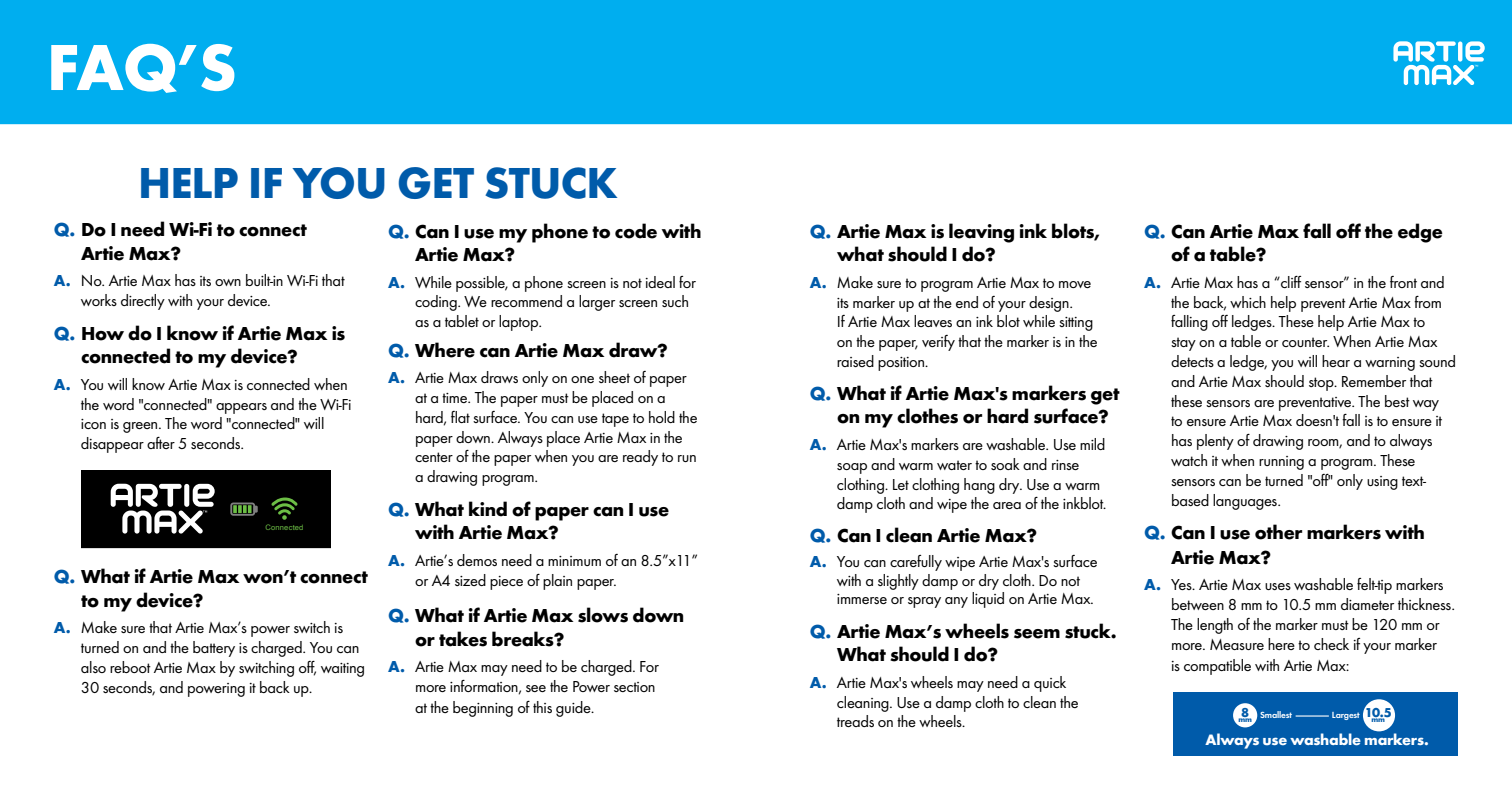
<style>
.page{position:relative;width:1512px;height:810px;background:#fff}
.page>*{position:absolute;margin:0;border:0;box-sizing:border-box;transform-origin:0 0}
.t1{font:700 67.5px "Function Pro";color:#fff}
.t2{font:700 45px "Function Pro";letter-spacing:-.02em;color:#005baa}
.t3{font:700 19.5px/23.4px "Function Pro";letter-spacing:-.02em;color:#000}
.t4{font:16.5px/19.8px "Function Pro";letter-spacing:-.02em;color:#000}
.t5{font:700 15.6px "Function Pro";letter-spacing:-.02em;color:#fff}
.t6{font:700 13.35px "Function Pro";color:#005baa}
.t7{font:600 9.3px "Function Pro";letter-spacing:-.02em;color:#fff}
.t8{font:700 7.8px "Function Pro";color:#005baa}
.t9{font:7.5px "Helvetica";letter-spacing:.025em;color:#6cbe45}
.s1{color:#005baa}
.s2{font-weight:700;color:#005baa}
</style>
<div class="page">
<div style="left:0;top:0;width:1512px;height:124px;background:#00aeef"></div>
<div style="left:81px;top:470px;width:249px;height:78px;background:#000"></div>
<svg style="left:111px;top:484px;width:104px;height:50px"></svg>
<svg style="left:271px;top:498px;width:27px;height:22px"></svg>
<svg style="left:230px;top:503px;width:28px;height:13px"></svg>
<div style="left:1174px;top:693px;width:284px;height:63px;background:#005baa"></div>
<div style="left:1233px;top:703px;width:24px;height:24px;background:#fff;border-radius:50%"></div>
<div style="left:1363px;top:699px;width:32px;height:32px;background:#fff;border-radius:50%"></div>
<hr style="left:1296px;top:715px;width:33px;height:2px;background:#fff">
<svg style="left:1393px;top:41px;width:92px;height:44px"></svg>
<h1 class="t1" style="left:47px;top:27px;width:192px">FAQ’S</h1>
<h2 class="t2" style="left:138px;top:155px;width:481px">HELP IF YOU GET STUCK</h2>
<p class="t3" style="left:81px;top:217px;width:227px;line-height:24px;text-indent:-27px"><span class="s1">Q.</span> Do I need Wi-Fi to connect<br>Artie Max?</p>
<p class="t4" style="left:81px;top:271px;width:265px;text-indent:-27px"><span class="s2">A.</span> No. Artie Max has its own built-in Wi-Fi that works directly with your device.</p>
<p class="t3" style="left:81px;top:321px;width:266px;text-indent:-27px"><span class="s1">Q.</span> How do I know if Artie Max is connected to my device?</p>
<p class="t4" style="left:81px;top:374px;width:272px;text-indent:-27px"><span class="s2">A.</span> You will know Artie Max is connected when the word "connected" appears and the Wi-Fi icon is green. The word "connected" will disappear after 5 seconds.</p>
<p class="t9" style="left:266px;top:522px;width:39px">Connected</p>
<p class="t3" style="left:81px;top:565px;width:288px;text-indent:-27px"><span class="s1">Q.</span> What if Artie Max won’t connect to my device?</p>
<p class="t4" style="left:81px;top:618px;width:286px;text-indent:-27px"><span class="s2">A.</span> Make sure that Artie Max’s power switch is turned on and the battery is charged. You can also reboot Artie Max by switching off, waiting 30 seconds, and powering it back up.</p>
<p class="t3" style="left:415px;top:219px;width:288px;text-indent:-27px"><span class="s1">Q.</span> Can I use my phone to code with<br>Artie Max?</p>
<p class="t4" style="left:415px;top:272px;width:282px;text-indent:-27px"><span class="s2">A.</span> While possible, a phone screen is not ideal for coding. We recommend a larger screen such as a tablet or laptop.</p>
<p class="t3" style="left:388px;top:338px;width:281px"><span class="s1">Q.</span> Where can Artie Max draw?</p>
<p class="t4" style="left:415px;top:368px;width:284px;text-indent:-27px"><span class="s2">A.</span> Artie Max draws only on one sheet of paper at a time. The paper must be placed on a hard, flat surface. You can use tape to hold the paper down. Always place Artie Max in the center of the paper when you are ready to run a drawing program.</p>
<p class="t3" style="left:415px;top:497px;width:256px;text-indent:-27px"><span class="s1">Q.</span> What kind of paper can I use with Artie Max?</p>
<p class="t4" style="left:415px;top:550px;width:284px;text-indent:-27px"><span class="s2">A.</span> Artie’s demos need a minimum of an 8.5”x11” or A4 sized piece of plain paper.</p>
<p class="t3" style="left:415px;top:604px;width:271px;text-indent:-27px"><span class="s1">Q.</span> What if Artie Max slows down or takes breaks?</p>
<p class="t4" style="left:388px;top:657px;width:272px;text-align:right"><span class="s2">A.</span> Artie Max may need to be charged. For more information, see the Power section</p>
<p class="t4" style="left:415px;top:698px;width:181px">at the beginning of this guide.</p>
<p class="t3" style="left:837px;top:219px;width:265px;text-indent:-27px"><span class="s1">Q.</span> Artie Max is leaving ink blots, what should I do?</p>
<p class="t4" style="left:837px;top:272px;width:262px;text-indent:-27px"><span class="s2">A.</span> Make sure to program Artie Max to move its marker up at the end of your design.<br>If Artie Max leaves an ink blot while sitting on the paper, verify that the marker is in the raised position.</p>
<p class="t3" style="left:837px;top:382px;width:284px;text-indent:-27px"><span class="s1">Q.</span> What if Artie Max's markers get on my clothes or hard surface?</p>
<p class="t4" style="left:837px;top:435px;width:271px;text-indent:-27px"><span class="s2">A.</span> Artie Max's markers are washable. Use mild soap and warm water to soak and rinse clothing. Let clothing hang dry. Use a warm damp cloth and wipe the area of the inkblot.</p>
<p class="t3" style="left:810px;top:523px;width:229px"><span class="s1">Q.</span> Can I clean Artie Max?</p>
<p class="t4" style="left:837px;top:552px;width:262px;line-height:18.6px;text-indent:-27px"><span class="s2">A.</span> You can carefully wipe Artie Max's surface with a slightly damp or dry cloth. Do not immerse or spray any liquid on Artie Max.</p>
<p class="t3" style="left:837px;top:620px;width:281px;text-indent:-27px"><span class="s1">Q.</span> Artie Max’s wheels seem stuck.<br>What should I do?</p>
<p class="t4" style="left:837px;top:673px;width:243px;text-indent:-27px"><span class="s2">A.</span> Artie Max's wheels may need a quick cleaning. Use a damp cloth to clean the treads on the wheels.</p>
<p class="t3" style="left:1171px;top:219px;width:273px;text-indent:-27px"><span class="s1">Q.</span> Can Artie Max fall off the edge of a table?</p>
<p class="t4" style="left:1171px;top:272px;width:287px;text-indent:-27px"><span class="s2">A.</span> Artie Max has a “cliff sensor” in the front and the back, which help prevent Artie Max from falling off ledges. These help Artie Max to<br>stay on a table or counter. When Artie Max detects a ledge, you will hear a warning sound and Artie Max should stop. Remember that these sensors are preventative. The best way<br>to ensure Artie Max doesn't fall is to ensure it has plenty of drawing room, and to always watch it when running a program. These sensors can be turned "off" only using text&shy;based languages.</p>
<p class="t3" style="left:1171px;top:520px;width:255px;line-height:24.6px;text-indent:-27px"><span class="s1">Q.</span> Can I use other markers with<br>Artie Max?</p>
<p class="t4" style="left:1171px;top:575px;width:285px;text-indent:-27px"><span class="s2">A.</span> Yes. Artie Max uses washable felt-tip markers between 8 mm to 10.5 mm diameter thickness.<br>The length of the marker must be 120 mm or more. Measure here to check if your marker</p>
<p class="t4" style="left:1171px;top:656px;width:180px">is compatible with Artie Max:</p>
<p class="t8" style="left:1238px;top:715px;width:15px"><sup>8</sup>m m</p>
<p class="t6" style="left:1365px;top:705px;width:28px">10.5</p>
<p class="t8" style="left:1372px;top:715px;width:15px">mm</p>
<p class="t7" style="left:1260px;top:709px;width:33px">Smallest</p>
<p class="t7" style="left:1332px;top:709px;width:29px">Largest</p>
<p class="t5" style="left:1206px;top:731px;width:225px">Always use washable markers.</p>
</div>
